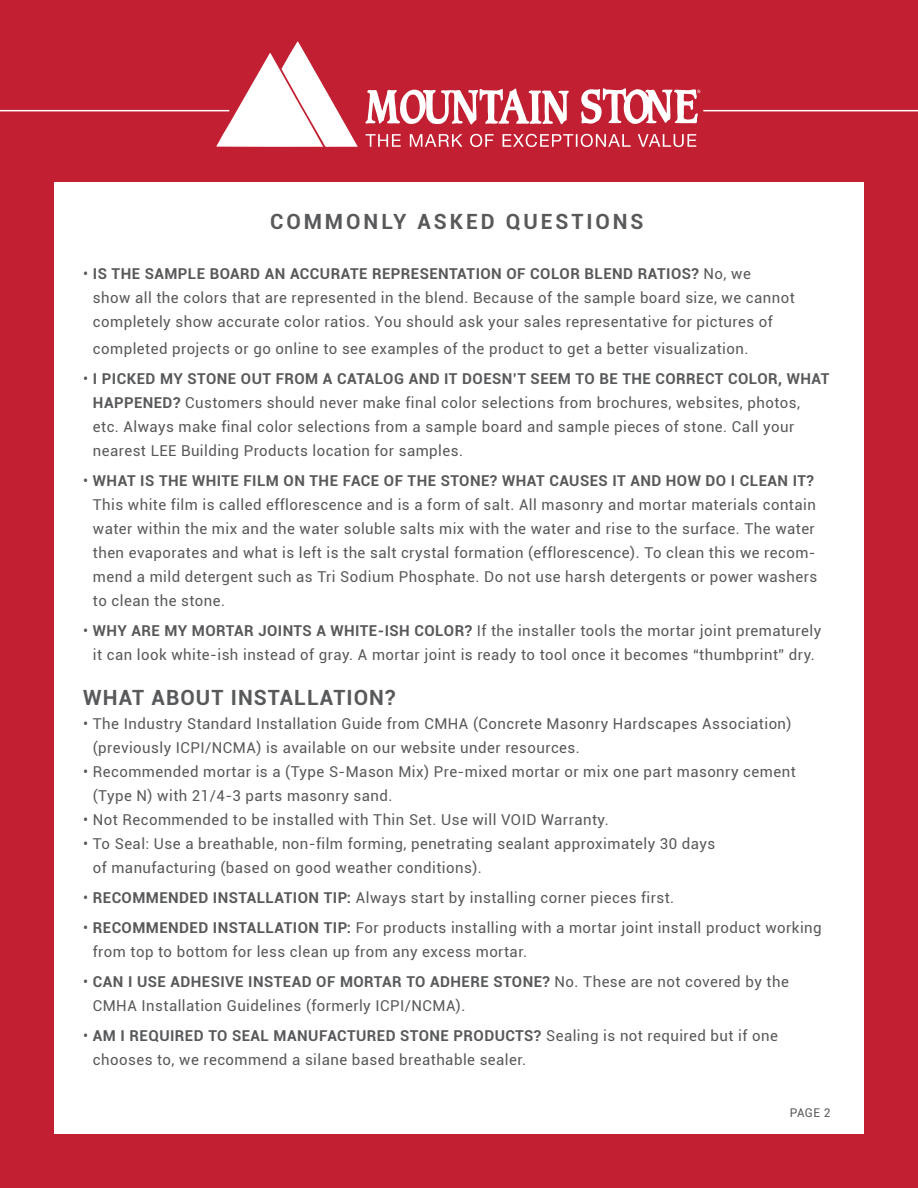
<style>
.page{position:relative;width:918px;height:1188px;background:#c22032}
.page>*{position:absolute;margin:0;border:0;box-sizing:border-box;transform-origin:0 0}
.t1{font:700 21px "Roboto";letter-spacing:.14em;color:#58595b}
.t2{font:700 21px "Roboto";letter-spacing:.06em;color:#58595b}
.t3{font:15px/24px "Roboto";letter-spacing:.03em;color:#58595b}
.t4{font:12px "Roboto";color:#58595b}
.s1{font-weight:700}
</style>
<div class="page">
<svg style="left:216px;top:41px;width:142px;height:106px"></svg>
<svg style="left:365px;top:88px;width:204px;height:37px"></svg>
<svg style="left:366px;top:134px;width:330px;height:13px"></svg>
<svg style="left:581px;top:88px;width:119px;height:36px"></svg>
<hr style="left:0;top:110px;width:229px;height:1px;background:#fff">
<hr style="left:703px;top:110px;width:215px;height:1px;background:#fff">
<div style="left:54px;top:183px;width:810px;height:951px;background:#fff"></div>
<h1 class="t1" style="left:270px;top:206px;width:375px">COMMONLY ASKED QUESTIONS</h1>
<p class="t3" style="left:93px;top:261px;width:703px;text-indent:-10px">• <span class="s1">IS THE SAMPLE BOARD AN ACCURATE REPRESENTATION OF COLOR BLEND RATIOS?</span> No, we<br>show all the colors that are represented in the blend. Because of the sample board size, we cannot completely show accurate color ratios. You should ask your sales representative for pictures of</p>
<p class="t3" style="left:93px;top:336px;width:657px">completed projects or go online to see examples of the product to get a better visualization.</p>
<p class="t3" style="left:93px;top:366px;width:738px;text-indent:-10px">• <span class="s1">I PICKED MY STONE OUT FROM A CATALOG AND IT DOESN’T SEEM TO BE THE CORRECT COLOR, WHAT HAPPENED?</span> Customers should never make final color selections from brochures, websites, photos, etc. Always make final color selections from a sample board and sample pieces of stone. Call your nearest LEE Building Products location for samples.</p>
<p class="t3" style="left:93px;top:468px;width:726px;text-indent:-10px">• <span class="s1">WHAT IS THE WHITE FILM ON THE FACE OF THE STONE? WHAT CAUSES IT AND HOW DO I CLEAN IT?<br></span>This white film is called efflorescence and is a form of salt. All masonry and mortar materials contain water within the mix and the water soluble salts mix with the water and rise to the surface. The water then evaporates and what is left is the salt crystal formation (efflorescence). To clean this we recom&shy;mend a mild detergent such as Tri Sodium Phosphate. Do not use harsh detergents or power washers to clean the stone.</p>
<p class="t3" style="left:83px;top:618px;width:740px;text-align:center">• <span class="s1">WHY ARE MY MORTAR JOINTS A WHITE-ISH COLOR?</span> If the installer tools the mortar joint prematurely it can look white-ish instead of gray. A mortar joint is ready to tool once it becomes “thumbprint” dry.</p>
<h1 class="t2" style="left:83px;top:683px;width:314px">WHAT ABOUT INSTALLATION?</h1>
<p class="t3" style="left:93px;top:711px;width:700px;text-indent:-10px">• The Industry Standard Installation Guide from CMHA (Concrete Masonry Hardscapes Association) (previously ICPI/NCMA) is available on our website under resources.</p>
<p class="t3" style="left:93px;top:759px;width:704px;text-indent:-10px">• Recommended mortar is a (Type S-Mason Mix) Pre-mixed mortar or mix one part masonry cement (Type N) with 21/4-3 parts masonry sand.</p>
<p class="t3" style="left:83px;top:807px;width:527px">• Not Recommended to be installed with Thin Set. Use will VOID Warranty.</p>
<p class="t3" style="left:93px;top:831px;width:624px;text-indent:-10px">• To Seal: Use a breathable, non-film forming, penetrating sealant approximately 30 days of manufacturing (based on good weather conditions).</p>
<p class="t3" style="left:83px;top:885px;width:593px">• <span class="s1">RECOMMENDED INSTALLATION TIP:</span> Always start by installing corner pieces first.</p>
<p class="t3" style="left:93px;top:915px;width:730px;text-indent:-10px">• <span class="s1">RECOMMENDED INSTALLATION TIP:</span> For products installing with a mortar joint install product working from top to bottom for less clean up from any excess mortar.</p>
<p class="t3" style="left:93px;top:969px;width:697px;text-indent:-10px">• <span class="s1">CAN I USE ADHESIVE INSTEAD OF MORTAR TO ADHERE STONE?</span> No. These are not covered by the<br>CMHA Installation Guidelines (formerly ICPI/NCMA).</p>
<p class="t3" style="left:93px;top:1023px;width:686px;text-indent:-10px">• <span class="s1">AM I REQUIRED TO SEAL MANUFACTURED STONE PRODUCTS?</span> Sealing is not required but if one chooses to, we recommend a silane based breathable sealer.</p>
<p class="t4" style="left:790px;top:1104px;width:42px">PAGE 2</p>
</div>
